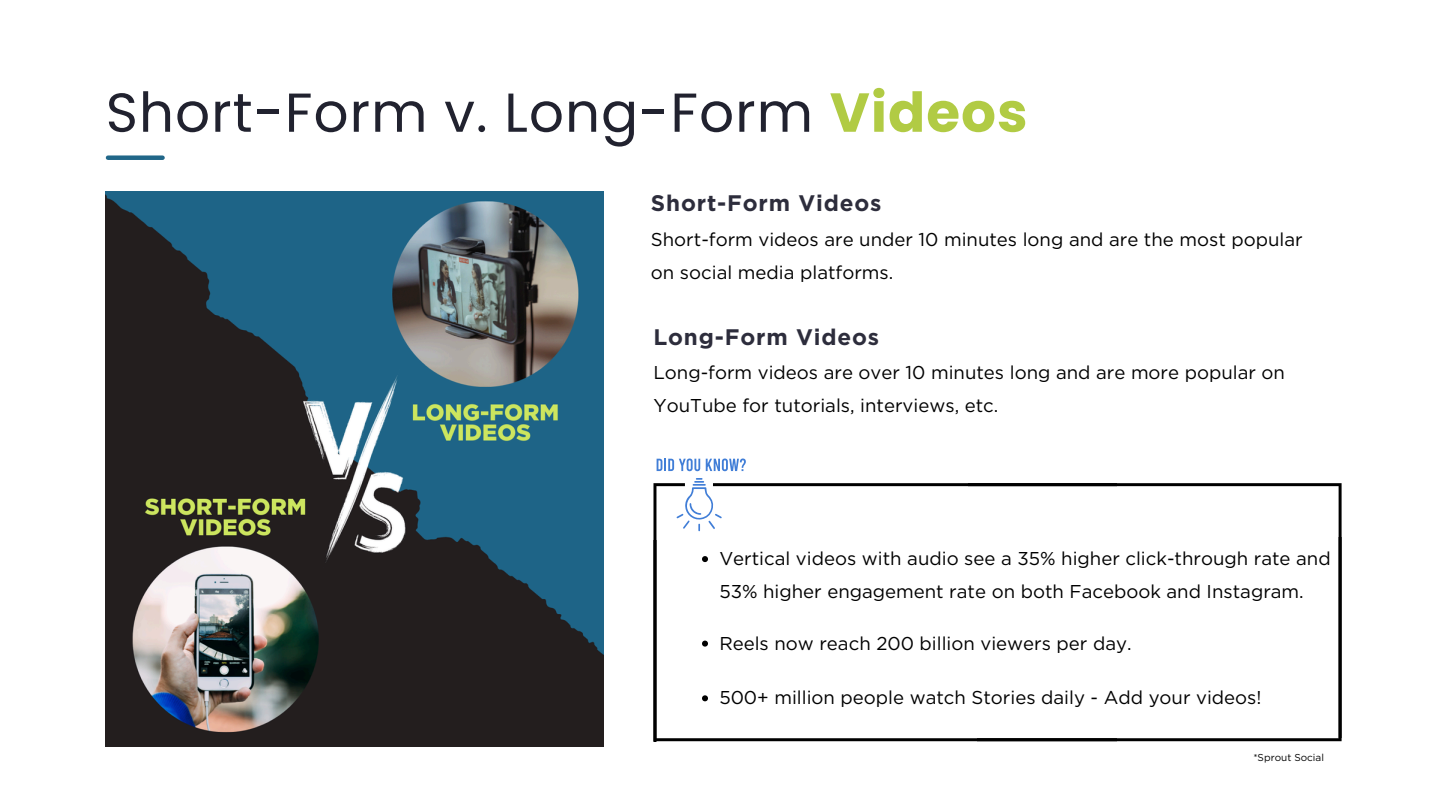
<style>
.page{position:relative;width:1440px;height:810px;background:#fff}
.page>*{position:absolute;margin:0;border:0;box-sizing:border-box;transform-origin:0 0}
.t1{font:54.8px "Poppins";letter-spacing:.02em;color:#21222f}
.t2{font:700 22.5px "Gotham";letter-spacing:.035em;color:#2d2d3c}
.t3{font:18.6px/33px "Gotham";color:#000}
.t4{font:10px "Gotham";color:#000}
.s1{font-weight:700;color:#b1cb44}
</style>
<div class="page">
<div style="left:108px;top:155px;width:55px;height:5px;background:#216789"></div>
<svg style="left:657px;top:459px;width:43px;height:12px"></svg>
<svg style="left:706px;top:459px;width:40px;height:12px"></svg>
<svg style="left:653px;top:483px;width:464px;height:259px"></svg>
<svg style="left:676px;top:478px;width:46px;height:53px"></svg>
<svg style="left:968px;top:483px;width:374px;height:57px"></svg>
<svg style="left:977px;top:538px;width:365px;height:203px"></svg>
<svg style="left:653px;top:540px;width:464px;height:201px"></svg>
<img style="left:106px;top:192px;width:497px;height:555px">
<svg style="left:702px;top:556px;width:6px;height:6px"></svg>
<svg style="left:702px;top:641px;width:6px;height:6px"></svg>
<svg style="left:702px;top:695px;width:6px;height:6px"></svg>
<p class="t1" style="left:106px;top:74px;width:923px">Short-Form v. Long-Form <span class="s1">Videos</span></p>
<h1 class="t2" style="left:651px;top:193px;width:232px">Short-Form Videos</h1>
<p class="t3" style="left:651px;top:223px;width:653px">Short-form videos are under 10 minutes long and are the most popular on social media platforms.</p>
<h3 class="t2" style="left:653px;top:327px;width:227px">Long-Form Videos</h3>
<p class="t3" style="left:653px;top:356px;width:633px">Long-form videos are over 10 minutes long and are more popular on<br>YouTube for tutorials, interviews, etc.</p>
<h2 class="t3" style="left:719px;top:542px;width:613px">Vertical videos with audio see a 35% higher click-through rate and<br>53% higher engagement rate on both Facebook and Instagram.</h2>
<h3 class="t3" style="left:719px;top:626px;width:414px">Reels now reach 200 billion viewers per day.</h3>
<h2 class="t3" style="left:719px;top:681px;width:544px">500+ million people watch Stories daily - Add your videos!</h2>
<p class="t4" style="left:1253px;top:751px;width:72px">*Sprout Social</p>
</div>
